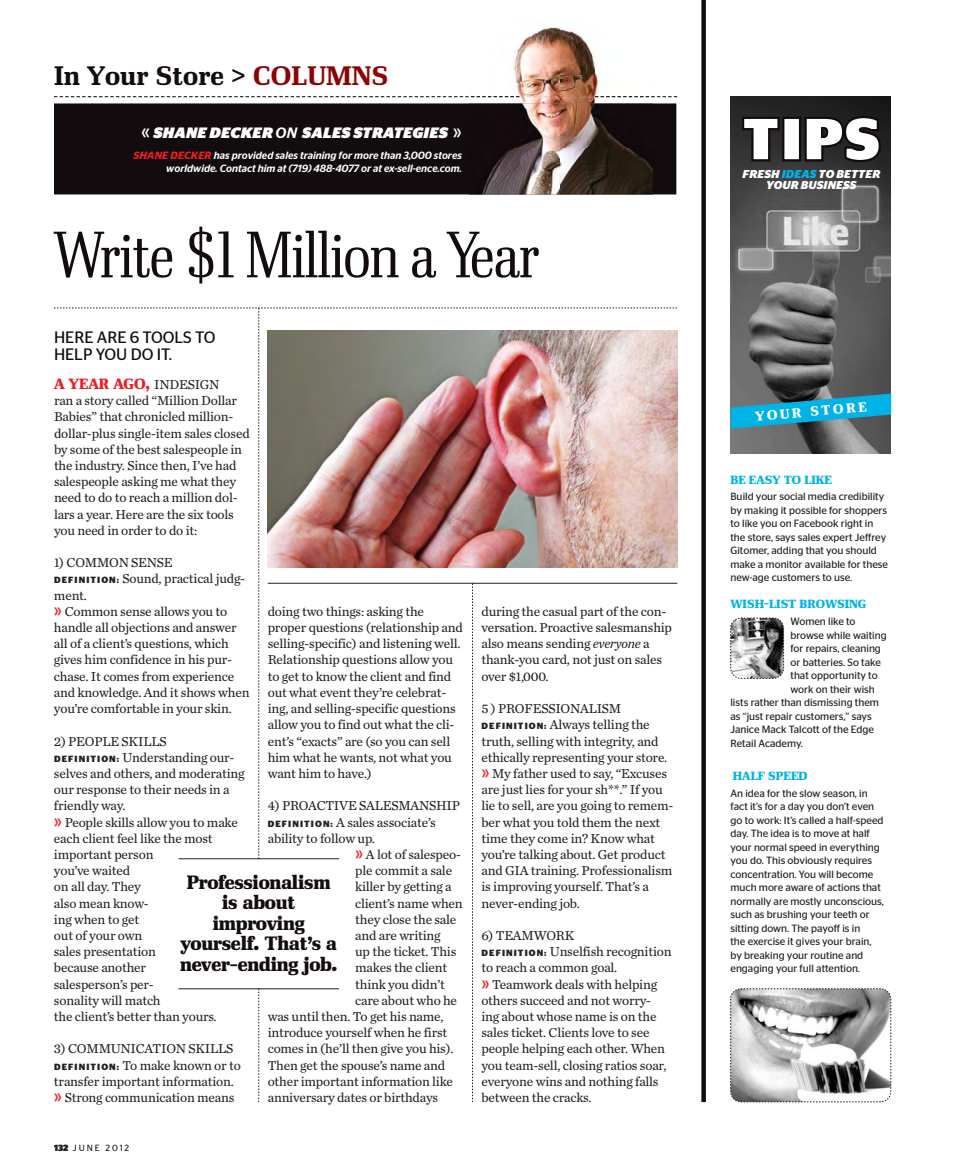
<style>
.page{position:relative;width:972px;height:1175px;background:#fff}
.page>*{position:absolute;margin:0;border:0;box-sizing:border-box;transform-origin:0 0}
.t1{font:200 66px "Ibis Display Cond";letter-spacing:-.01em;color:#130c0e}
.t2{font:700 27px "Ibis Text";color:#130c0e}
.t3{font:900 19.5px/20.4px "Ibis Text";letter-spacing:-.01em;color:#130c0e;text-align:center}
.t4{font:16.5px/17.2px "Stag Sans";letter-spacing:-.005em;color:#130c0e}
.t5{font:italic 900 15px "Stag Sans";letter-spacing:.02em;color:#fff}
.t6{font:900 15px "Ibis Text";color:#ed1c24}
.t7{font:13.5px/16.2px "Chronicle Text G2";letter-spacing:-.015em;color:#231f20}
.t8{font:900 13.5px "Ibis Text";color:#fff}
.t9{font:900 12px "Ibis Text";color:#00b3e6}
.t10{font:italic 700 11.4px/11.4px "Stag Sans";letter-spacing:.015em;color:#fff;text-align:center}
.t11{font:10.5px/13.5px "Stag Sans";color:#231f20}
.t12{font:italic 500 10.5px/13.5px "Stag Sans";color:#fff;text-align:right}
.t13{font:9px "Stag Sans";letter-spacing:.21em;color:#231f20}
.s1{color:#8b0204}
.s2{font-weight:500}
.s3{font-weight:600;color:#ed1c24}
.s4{font-family:"Chronicle Text G2";font-weight:400;font-size:13.5px;color:#231f20}
.s5{font-family:"Stag Sans";font-weight:700;font-size:9px}
.s6{font-weight:900}
.s7{font-style:italic}
.s8{color:#00b3e6}
</style>
<div class="page">
<svg style="left:54px;top:96px;width:623px;height:1px"></svg>
<div style="left:701px;top:0;width:5px;height:1102px;background:#130c0e"></div>
<div style="left:54px;top:103px;width:622px;height:91px;background:#130c0e"></div>
<svg style="left:730px;top:617px;width:54px;height:62px"></svg>
<img style="left:730px;top:96px;width:161px;height:358px">
<svg style="left:731px;top:393px;width:160px;height:35px;background:#2590af"></svg>
<img style="left:469px;top:26px;width:184px;height:168px">
<img style="left:471px;top:96px;width:182px;height:1px">
<svg style="left:730px;top:988px;width:162px;height:114px"></svg>
<svg style="left:741px;top:115px;width:141px;height:48px"></svg>
<svg style="left:54px;top:308px;width:623px;height:794px"></svg>
<svg style="left:142px;top:129px;width:7px;height:8px"></svg>
<svg style="left:454px;top:129px;width:7px;height:8px"></svg>
<h2 class="t2" style="left:54px;top:66px;width:336px">In Your Store &gt; <span class="s1">COLUMNS</span></h2>
<p class="t5" style="left:154px;top:128px;width:296px">SHANE DECKER <span class="s2">ON</span> SALES STRATEGIES</p>
<p class="t12" style="left:134px;top:149px;width:330px"><span class="s3">SHANE DECKER</span> has provided sales training for more than 3,000 stores worldwide. Contact him at (719) 488-4077 or at ex-sell-ence.com.</p>
<h1 class="t1" style="left:54px;top:230px;width:487px">Write $1 Million a Year</h1>
<p class="t4" style="left:54px;top:330px;width:163px">HERE ARE 6 TOOLS TO<br>HELP YOU DO IT.</p>
<p class="t6" style="left:54px;top:378px;width:167px">A YEAR AGO, <span class="s4">INDESIGN</span></p>
<p class="t7" style="left:54px;top:394px;width:197px">ran a story called “Million Dollar<br>Babies” that chronicled million&shy;dollar-plus single-item sales closed by some of the best salespeople in the industry. Since then, I’ve had salespeople asking me what they need to do to reach a million dol&shy;lars a year. Here are the six tools you need in order to do it:</p>
<p class="t7" style="left:54px;top:556px;width:193px">1) COMMON SENSE<br><span class="s5">DEFINITION:</span> Sound, practical judg&shy;ment.</p>
<p class="t7" style="left:54px;top:604px;width:197px;text-indent:11px">Common sense allows you to handle all objections and answer all of a client’s questions, which gives him confidence in his pur&shy;chase. It comes from experience and knowledge. And it shows when you’re comfortable in your skin.</p>
<p class="t7" style="left:54px;top:734px;width:192px">2) PEOPLE SKILLS<br><span class="s5">DEFINITION:</span> Understanding our&shy;selves and others, and moderating our response to their needs in a friendly way.</p>
<p class="t7" style="left:54px;top:815px;width:186px;text-indent:11px">People skills allow you to make each client feel like the most important person<br>you’ve waited<br>on all day. They<br>also mean know-<br>ing when to get<br>out of your own<br>sales presentation<br>because another<br>salesperson’s per-<br>sonality will match<br>the client’s better than yours.</p>
<p class="t7" style="left:54px;top:1042px;width:188px;text-align:center">3) COMMUNICATION SKILLS<br><span class="s5">DEFINITION:</span> To make known or to transfer important information.<br>Strong communication means</p>
<p class="t7" style="left:268px;top:604px;width:197px">doing two things: asking the proper questions (relationship and selling-specific) and listening well.<br>Relationship questions allow you to get to know the client and find out what event they’re celebrat&shy;ing, and selling-specific questions allow you to find out what the cli&shy;ent’s “exacts” are (so you can sell him what he wants, not what you want him to have.)</p>
<p class="t7" style="left:268px;top:799px;width:194px">4) PROACTIVE SALESMANSHIP</p>
<p class="t7" style="left:268px;top:815px;width:169px"><span class="s5">DEFINITION:</span> A sales associate’s</p>
<p class="t7" style="left:268px;top:831px;width:109px">ability to follow up.</p>
<p class="t7" style="left:366px;top:847px;width:97px">A lot of salespeo-</p>
<p class="t7" style="left:355px;top:864px;width:98px">ple commit a sale</p>
<p class="t7" style="left:355px;top:880px;width:98px">killer by getting a</p>
<p class="t7" style="left:355px;top:896px;width:109px">client’s name when</p>
<p class="t7" style="left:355px;top:912px;width:103px">they close the sale</p>
<p class="t7" style="left:355px;top:928px;width:87px">and are writing</p>
<p class="t7" style="left:355px;top:945px;width:103px">up the ticket. This</p>
<p class="t7" style="left:355px;top:961px;width:94px">makes the client</p>
<p class="t7" style="left:355px;top:977px;width:91px">think you didn’t</p>
<p class="t7" style="left:355px;top:993px;width:103px">care about who he</p>
<p class="t7" style="left:268px;top:1009px;width:177px">was until then. To get his name,</p>
<p class="t7" style="left:268px;top:1026px;width:181px">introduce yourself when he first</p>
<p class="t7" style="left:268px;top:1042px;width:187px">comes in (he’ll then give you his).</p>
<p class="t7" style="left:268px;top:1058px;width:179px">Then get the spouse’s name and</p>
<p class="t7" style="left:268px;top:1074px;width:187px">other important information like</p>
<p class="t7" style="left:268px;top:1090px;width:172px">anniversary dates or birthdays</p>
<h3 class="t3" style="left:180px;top:874px;width:159px">Professionalism is about improving yourself. That’s a never-ending job.</h3>
<p class="t13" style="left:54px;top:1144px;width:77px"><span class="s6">132</span> JUNE 2012</p>
<p class="t7" style="left:481px;top:604px;width:192px">during the casual part of the con&shy;versation. Proactive salesmanship also means sending <span class="s7">everyone</span> a thank-you card, not just on sales over $1,000.</p>
<p class="t7" style="left:481px;top:702px;width:141px">5 ) PROFESSIONALISM</p>
<p class="t7" style="left:482px;top:718px;width:170px"><span class="s5">DEFINITION:</span> Always telling the</p>
<p class="t7" style="left:481px;top:734px;width:179px">truth, selling with integrity, and</p>
<p class="t7" style="left:481px;top:750px;width:187px">ethically representing your store.</p>
<p class="t7" style="left:492px;top:766px;width:176px">My father used to say, “Excuses</p>
<p class="t7" style="left:481px;top:783px;width:183px">are just lies for your sh**.” If you</p>
<p class="t7" style="left:481px;top:799px;width:194px">lie to sell, are you going to remem-</p>
<p class="t7" style="left:481px;top:815px;width:180px">ber what you told them the next</p>
<p class="t7" style="left:481px;top:831px;width:175px">time they come in? Know what</p>
<p class="t7" style="left:481px;top:847px;width:186px">you’re talking about. Get product</p>
<p class="t7" style="left:481px;top:864px;width:192px">and GIA training. Professionalism</p>
<p class="t7" style="left:481px;top:880px;width:169px">is improving yourself. That’s a</p>
<p class="t7" style="left:481px;top:896px;width:100px">never-ending job.</p>
<p class="t7" style="left:481px;top:928px;width:192px">6) TEAMWORK<br><span class="s5">DEFINITION:</span> Unselfish recognition to reach a common goal.</p>
<p class="t7" style="left:481px;top:977px;width:187px;text-indent:11px">Teamwork deals with helping others succeed and not worry&shy;ing about whose name is on the sales ticket. Clients love to see people helping each other. When you team-sell, closing ratios soar, everyone wins and nothing falls between the cracks.</p>
<p class="t10" style="left:743px;top:169px;width:139px">FRESH <span class="s8">IDEAS</span> TO BETTER<br>YOUR BUSINESS</p>
<p class="t8" style="left:755px;top:411px;width:113px;rotate:-5deg">YOUR STORE</p>
<p class="t9" style="left:730px;top:475px;width:103px">BE EASY TO LIKE</p>
<p class="t11" style="left:730px;top:491px;width:159px">Build your social media credibility by making it possible for shoppers to like you on Facebook right in the store, says sales expert Jeffrey<br>Gitomer, adding that you should make a monitor available for these new-age customers to use.</p>
<p class="t9" style="left:730px;top:599px;width:137px">WISH-LIST BROWSING</p>
<p class="t11" style="left:791px;top:616px;width:67px">Women like to</p>
<p class="t11" style="left:791px;top:629px;width:98px">browse while waiting</p>
<p class="t11" style="left:791px;top:643px;width:92px">for repairs, cleaning</p>
<p class="t11" style="left:791px;top:656px;width:92px">or batteries. So take</p>
<p class="t11" style="left:791px;top:670px;width:89px">that opportunity to</p>
<p class="t11" style="left:791px;top:683px;width:86px">work on their wish</p>
<p class="t11" style="left:730px;top:697px;width:150px">lists rather than dismissing them</p>
<p class="t11" style="left:730px;top:710px;width:143px">as “just repair customers,” says</p>
<p class="t11" style="left:730px;top:724px;width:145px">Janice Mack Talcott of the Edge</p>
<p class="t11" style="left:730px;top:737px;width:74px">Retail Academy.</p>
<p class="t9" style="left:733px;top:771px;width:76px">HALF SPEED</p>
<p class="t11" style="left:730px;top:787px;width:155px">An idea for the slow season, in fact it’s for a day you don’t even go to work: It’s called a half-speed day. The idea is to move at half your normal speed in everything you do. This obviously requires concentration. You will become much more aware of actions that normally are mostly unconscious, such as brushing your teeth or sitting down. The payoff is in<br>the exercise it gives your brain, by breaking your routine and engaging your full attention.</p>
</div>
